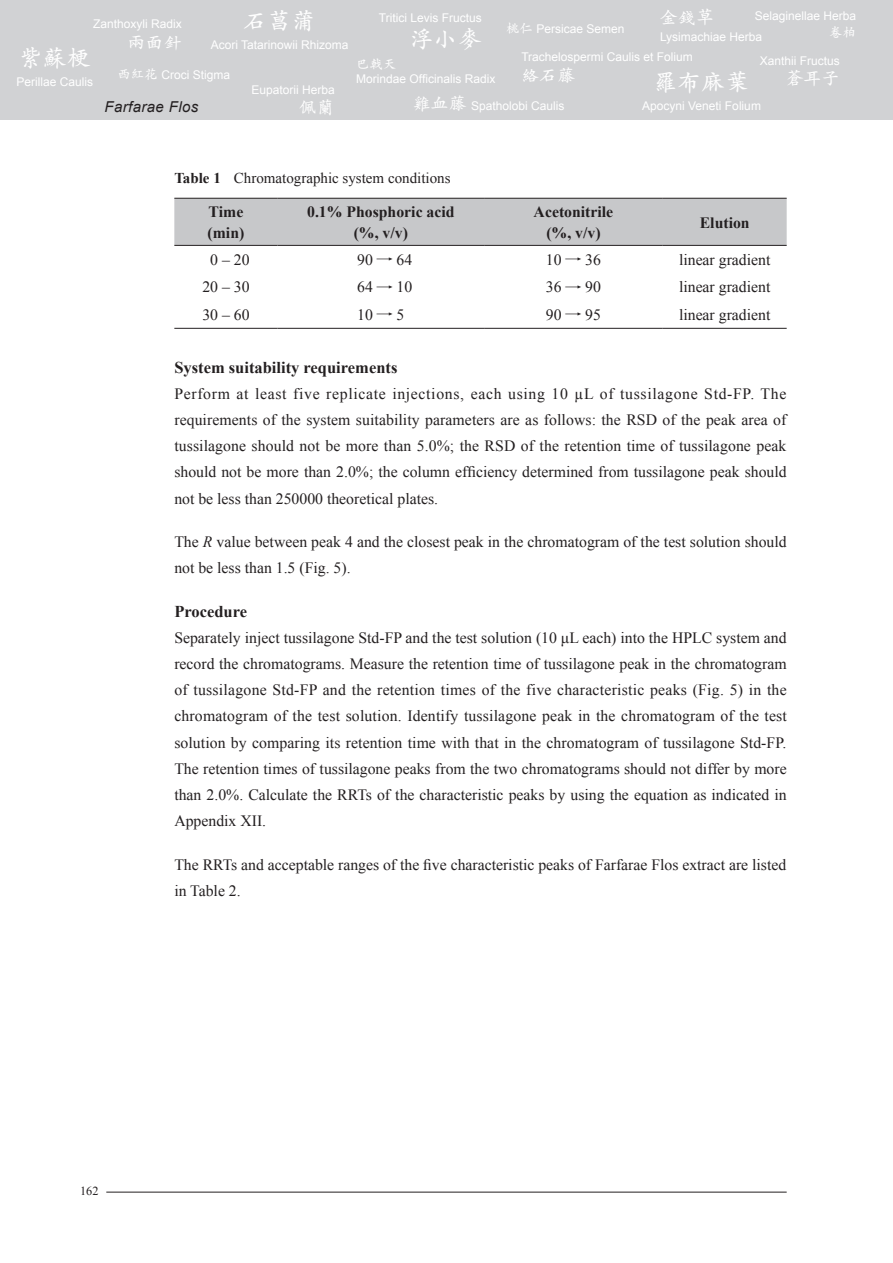
<style>
.page{position:relative;width:893px;height:1263px;background:#fff}
.page>*{position:absolute;margin:0;border:0;box-sizing:border-box;transform-origin:0 0}
.t1{font:600 24px "M Kai HK";color:#fff}
.t2{font:600 18px "M Kai HK";color:#fff}
.t3{font:700 16.5px "Times New Roman";color:#231f20}
.t4{font:15.75px/26.2px "Times New Roman";color:#231f20;text-align:justify}
.t5{font:700 15.75px/21.3px "Times New Roman";color:#231f20;text-align:center}
.t6{font:15px "Times New Roman";color:#231f20}
.t7{font:italic 15px "Arial";letter-spacing:.025em;color:#231f20}
.t8{font:600 13.5px "M Kai HK";color:#fff}
.t9{font:12.3px "Times New Roman";color:#231f20}
.t10{font:12px "Arial";color:#fff}
.s1{font-family:"M Kai HK";font-weight:600;font-size:13.5px}
.s2{font-family:"M Kai HK";font-weight:600;font-size:18px}
.s3{font-weight:700}
.s4{font-family:"M Hei HK";font-weight:300}
.s5{font-style:italic}
</style>
<div class="page">
<div style="left:0;top:0;width:893px;height:119px;background:#d1d2d4"></div>
<hr style="left:106px;top:1192px;width:681px;height:1px;background:#231f20">
<div style="left:174px;top:199px;width:613px;height:46px;background:#c7c8ca"></div>
<svg style="left:174px;top:327px;width:613px;height:1px"></svg>
<hr style="left:174px;top:245px;width:104px;height:1px;background:#231f20">
<hr style="left:278px;top:245px;width:206px;height:1px;background:#231f20">
<hr style="left:484px;top:245px;width:179px;height:1px;background:#231f20">
<hr style="left:663px;top:245px;width:124px;height:1px;background:#231f20">
<hr style="left:174px;top:198px;width:104px;height:1px;background:#231f20">
<hr style="left:278px;top:198px;width:206px;height:1px;background:#231f20">
<hr style="left:484px;top:198px;width:179px;height:1px;background:#231f20">
<hr style="left:663px;top:198px;width:124px;height:1px;background:#231f20">
<hr style="left:174px;top:328px;width:104px;height:1px;background:#231f20">
<hr style="left:278px;top:328px;width:206px;height:1px;background:#231f20">
<hr style="left:484px;top:328px;width:179px;height:1px;background:#231f20">
<hr style="left:663px;top:328px;width:124px;height:1px;background:#231f20">
<p class="t1" style="left:244px;top:4px;width:73px">石菖蒲</p>
<p class="t10" style="left:211px;top:37px;width:139px">Acori Tatarinowii Rhizoma</p>
<p class="t10" style="left:93px;top:16px;width:90px">Zanthoxyli Radix</p>
<p class="t2" style="left:128px;top:30px;width:55px">兩面針</p>
<p class="t1" style="left:19px;top:41px;width:73px">紫蘇梗</p>
<p class="t10" style="left:16px;top:74px;width:78px">Perillae Caulis</p>
<p class="t10" style="left:117px;top:67px;width:114px"><span class="s1">西紅花</span> Croci Stigma</p>
<p class="t10" style="left:252px;top:82px;width:85px">Eupatorii Herba</p>
<p class="t2" style="left:299px;top:95px;width:37px">佩蘭</p>
<p class="t7" style="left:105px;top:97px;width:95px">Farfarae Flos</p>
<p class="t10" style="left:379px;top:10px;width:104px">Tritici Levis Fructus</p>
<p class="t1" style="left:410px;top:22px;width:73px">浮小麥</p>
<p class="t10" style="left:506px;top:21px;width:120px"><span class="s1">桃仁</span> Persicae Semen</p>
<p class="t2" style="left:660px;top:5px;width:55px">金錢草</p>
<p class="t10" style="left:660px;top:29px;width:104px">Lysimachiae Herba</p>
<p class="t10" style="left:755px;top:8px;width:103px">Selaginellae Herba</p>
<p class="t8" style="left:829px;top:23px;width:28px">卷柏</p>
<p class="t10" style="left:521px;top:49px;width:173px">Trachelospermi Caulis et Folium</p>
<p class="t2" style="left:521px;top:63px;width:55px">絡石藤</p>
<p class="t10" style="left:760px;top:52px;width:82px">Xanthii Fructus</p>
<p class="t2" style="left:786px;top:66px;width:55px">蒼耳子</p>
<p class="t8" style="left:356px;top:54px;width:42px">巴戟天</p>
<p class="t10" style="left:356px;top:71px;width:141px">Morindae Officinalis Radix</p>
<p class="t1" style="left:654px;top:65px;width:97px">羅布麻葉</p>
<p class="t10" style="left:642px;top:98px;width:120px">Apocyni Veneti Folium</p>
<p class="t10" style="left:413px;top:98px;width:153px"><span class="s2">雞血藤</span> Spatholobi Caulis</p>
<p class="t6" style="left:174px;top:167px;width:278px"><span class="s3">Table 1</span> Chromatographic system conditions</p>
<p class="t5" style="left:208px;top:201px;width:38px;text-align:left">Time (min)</p>
<p class="t5" style="left:307px;top:201px;width:149px">0.1% Phosphoric acid (%, v/v)</p>
<p class="t5" style="left:534px;top:201px;width:81px">Acetonitrile (%, v/v)</p>
<p class="t5" style="left:700px;top:212px;width:51px">Elution</p>
<p class="t4" style="left:210px;top:246px;width:41px">0 – 20</p>
<p class="t4" style="left:357px;top:246px;width:57px">90 <span class="s4">→</span> 64</p>
<p class="t4" style="left:546px;top:246px;width:57px">10 <span class="s4">→</span> 36</p>
<p class="t4" style="left:679px;top:246px;width:93px">linear gradient</p>
<p class="t4" style="left:202px;top:273px;width:49px">20 – 30</p>
<p class="t4" style="left:357px;top:273px;width:57px">64 <span class="s4">→</span> 10</p>
<p class="t4" style="left:546px;top:273px;width:57px">36 <span class="s4">→</span> 90</p>
<p class="t4" style="left:679px;top:273px;width:93px">linear gradient</p>
<p class="t4" style="left:202px;top:301px;width:49px">30 – 60</p>
<p class="t4" style="left:357px;top:301px;width:49px">10<span class="s4">→</span>5</p>
<p class="t4" style="left:546px;top:301px;width:57px">90 <span class="s4">→</span> 95</p>
<p class="t4" style="left:679px;top:301px;width:93px">linear gradient</p>
<p class="t3" style="left:174px;top:356px;width:225px">System suitability requirements</p>
<p class="t4" style="left:174px;top:380px;width:614px">Perform at least five replicate injections, each using 10 µL of tussilagone Std-FP. The requirements of the system suitability parameters are as follows: the RSD of the peak area of tussilagone should not be more than 5.0%; the RSD of the retention time of tussilagone peak should not be more than 2.0%; the column efficiency determined from tussilagone peak should not be less than 250000 theoretical plates.</p>
<p class="t4" style="left:174px;top:528px;width:614px">The <span class="s5">R</span> value between peak 4 and the closest peak in the chromatogram of the test solution should not be less than 1.5 (Fig. 5).</p>
<p class="t3" style="left:174px;top:600px;width:74px">Procedure</p>
<p class="t4" style="left:174px;top:624px;width:614px">Separately inject tussilagone Std-FP and the test solution (10 μL each) into the HPLC system and record the chromatograms. Measure the retention time of tussilagone peak in the chromatogram of tussilagone Std-FP and the retention times of the five characteristic peaks (Fig. 5) in the chromatogram of the test solution. Identify tussilagone peak in the chromatogram of the test solution by comparing its retention time with that in the chromatogram of tussilagone Std-FP.<br>The retention times of tussilagone peaks from the two chromatograms should not differ by more than 2.0%. Calculate the RRTs of the characteristic peaks by using the equation as indicated in Appendix XII.</p>
<p class="t4" style="left:174px;top:851px;width:613px">The RRTs and acceptable ranges of the five characteristic peaks of Farfarae Flos extract are listed in Table 2.</p>
<p class="t9" style="left:80px;top:1182px;width:20px">162</p>
</div>
